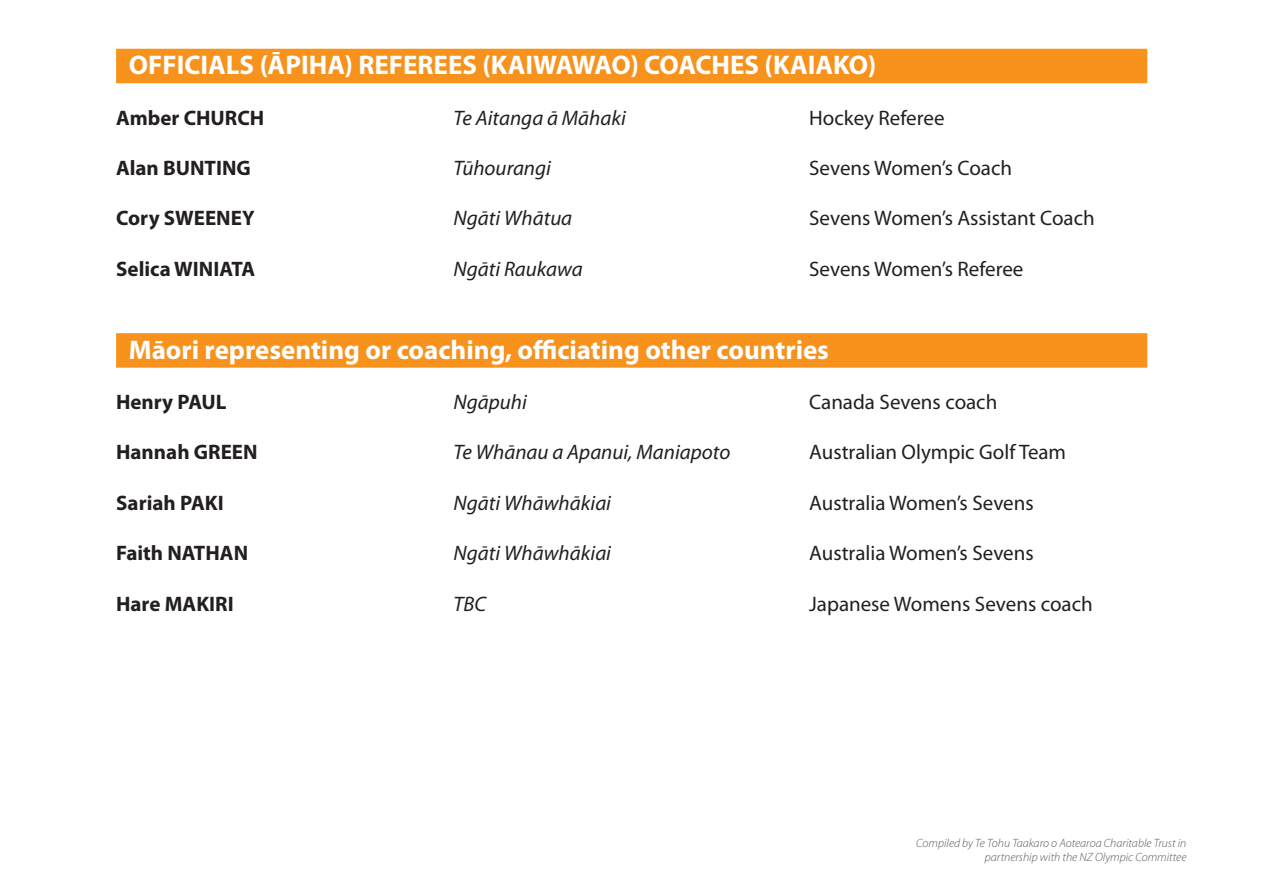
<style>
.page{position:relative;width:1263px;height:893px;background:#fff}
.page>*{position:absolute;margin:0;border:0;box-sizing:border-box;transform-origin:0 0}
.t1{font:700 27px "Myriad Pro";color:#fff}
.names{font:21px "Myriad Pro";color:#231f20}
.names-2{font:italic 21px "Myriad Pro";color:#231f20}
.names-3{font:700 21px "Myriad Pro";color:#231f20}
.t2{font:italic 300 12px/14.4px "Myriad Pro";color:#57585a;text-align:right}
</style>
<div class="page">
<div style="left:116px;top:49px;width:1031px;height:34px;background:#f7931d"></div>
<div style="left:116px;top:333px;width:1031px;height:35px;background:#f7931d"></div>
<p class="t1" style="left:129px;top:50px;width:749px">OFFICIALS (ĀPIHA) REFEREES (KAIWAWAO) COACHES (KAIAKO)</p>
<p class="names-3" style="left:116px;top:106px;width:150px">Amber CHURCH</p>
<p class="names-2" style="left:454px;top:106px;width:174px">Te Aitanga ā Māhaki</p>
<p class="names" style="left:809px;top:106px;width:137px">Hockey Referee</p>
<p class="names-3" style="left:116px;top:156px;width:136px">Alan BUNTING</p>
<p class="names-2" style="left:454px;top:157px;width:99px">Tūhourangi</p>
<p class="names" style="left:809px;top:157px;width:204px">Sevens Women’s Coach</p>
<p class="names-3" style="left:116px;top:207px;width:140px">Cory SWEENEY</p>
<p class="names-2" style="left:454px;top:207px;width:120px">Ngāti Whātua</p>
<p class="names" style="left:809px;top:207px;width:287px">Sevens Women’s Assistant Coach</p>
<p class="names-3" style="left:116px;top:257px;width:141px">Selica WINIATA</p>
<p class="names-2" style="left:454px;top:258px;width:131px">Ngāti Raukawa</p>
<p class="names" style="left:809px;top:257px;width:216px">Sevens Women’s Referee</p>
<p class="t1" style="left:129px;top:334px;width:702px">Māori representing or coaching, officiating other countries</p>
<p class="names-3" style="left:116px;top:390px;width:112px">Henry PAUL</p>
<p class="names-2" style="left:454px;top:391px;width:75px">Ngāpuhi</p>
<p class="names" style="left:809px;top:391px;width:190px">Canada Sevens coach</p>
<p class="names-3" style="left:116px;top:441px;width:143px">Hannah GREEN</p>
<p class="names-2" style="left:454px;top:441px;width:278px">Te Whānau a Apanui, Maniapoto</p>
<p class="names" style="left:809px;top:441px;width:258px">Australian Olympic Golf Team</p>
<p class="names-3" style="left:116px;top:491px;width:109px">Sariah PAKI</p>
<p class="names-2" style="left:454px;top:492px;width:159px">Ngāti Whāwhākiai</p>
<p class="names" style="left:809px;top:491px;width:226px">Australia Women’s Sevens</p>
<p class="names-3" style="left:116px;top:541px;width:134px">Faith NATHAN</p>
<p class="names-2" style="left:454px;top:542px;width:159px">Ngāti Whāwhākiai</p>
<p class="names" style="left:809px;top:542px;width:226px">Australia Women’s Sevens</p>
<p class="names-3" style="left:116px;top:592px;width:119px">Hare MAKIRI</p>
<p class="names-2" style="left:454px;top:592px;width:34px">TBC</p>
<p class="names" style="left:809px;top:592px;width:285px">Japanese Womens Sevens coach</p>
<p class="t2" style="left:916px;top:836px;width:272px">Compiled by Te Tohu Taakaro o Aotearoa Charitable Trust in partnership with the NZ Olympic Committee</p>
</div>
